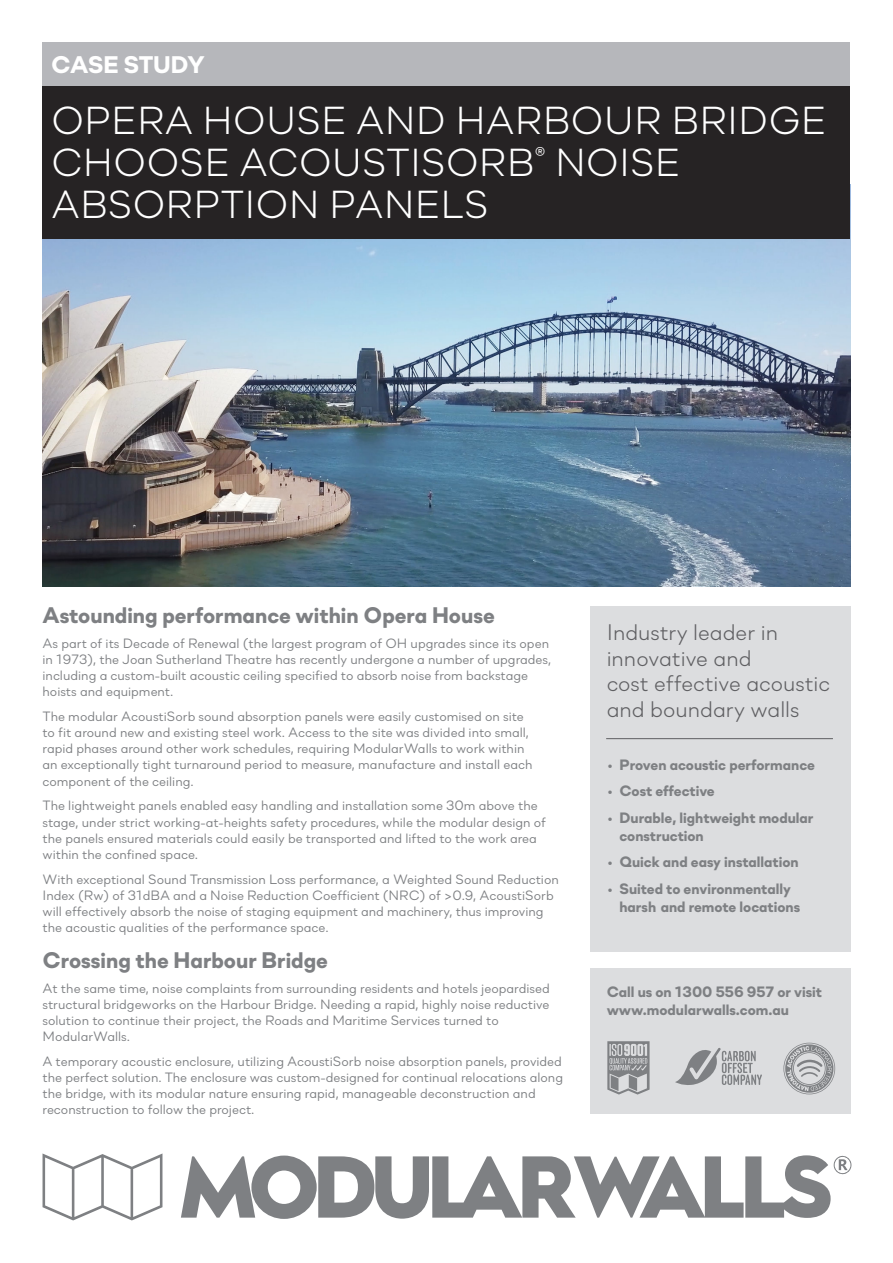
<style>
.page{position:relative;width:893px;height:1263px;background:#fff}
.page>*{position:absolute;margin:0;border:0;box-sizing:border-box;transform-origin:0 0}
.t1{font:300 39px/42px "Soin Sans Neue";color:#fff}
.t2{font:800 24px "Soin Sans Neue";letter-spacing:-.015em;color:#fff}
.t3{font:300 22.5px/25.5px "Soin Sans Neue";color:#5f5f62}
.t4{font:800 22.5px "Soin Sans Neue";color:#7e8083}
.t5{font:800 15px/18px "Soin Sans Neue";color:#7e8083}
.t6{font:13.5px/16.2px "Soin Sans Neue";color:#7e8083}
</style>
<div class="page">
<img style="left:43px;top:238px;width:807px;height:349px">
<div style="left:590px;top:606px;width:260px;height:346px;background:#dcdddf"></div>
<div style="left:590px;top:968px;width:260px;height:146px;background:#dcdddf"></div>
<div style="left:43px;top:85px;width:807px;height:153px;background:#262324"></div>
<div style="left:43px;top:43px;width:807px;height:43px;background:#b6b7bb"></div>
<svg style="left:783px;top:1043px;width:52px;height:51px"></svg>
<svg style="left:675px;top:1048px;width:87px;height:37px"></svg>
<svg style="left:607px;top:1041px;width:43px;height:53px"></svg>
<hr style="left:606px;top:738px;width:227px;height:1px;background:#5f5f62">
<svg style="left:43px;top:1153px;width:119px;height:67px"></svg>
<svg style="left:181px;top:1155px;width:670px;height:64px"></svg>
<h2 class="t2" style="left:51px;top:48px;width:155px">CASE STUDY</h2>
<h1 class="t1" style="left:51px;top:96px;width:777px">OPERA HOUSE AND HARBOUR BRIDGE<br>CHOOSE ACOUSTISORB<sup>®</sup> NOISE<br>ABSORPTION PANELS</h1>
<h3 class="t4" style="left:43px;top:599px;width:454px">Astounding performance within Opera House</h3>
<p class="t6" style="left:43px;top:633px;width:510px">As part of its Decade of Renewal (the largest program of OH upgrades since its open in 1973), the Joan Sutherland Theatre has recently undergone a number of upgrades, including a custom-built acoustic ceiling specified to absorb noise from backstage hoists and equipment.</p>
<p class="t6" style="left:43px;top:707px;width:491px">The modular AcoustiSorb sound absorption panels were easily customised on site to fit around new and existing steel work. Access to the site was divided into small, rapid phases around other work schedules, requiring ModularWalls to work within an exceptionally tight turnaround period to measure, manufacture and install each component of the ceiling.</p>
<p class="t6" style="left:43px;top:796px;width:505px">The lightweight panels enabled easy handling and installation some 30m above the stage, under strict working-at-heights safety procedures, while the modular design of the panels ensured materials could easily be transported and lifted to the work area within the confined space.</p>
<p class="t6" style="left:43px;top:870px;width:518px">With exceptional Sound Transmission Loss performance, a Weighted Sound Reduction Index (Rw) of 31dBA and a Noise Reduction Coefficient (NRC) of &gt;0.9, AcoustiSorb will effectively absorb the noise of staging equipment and machinery, thus improving the acoustic qualities of the performance space.</p>
<h3 class="t4" style="left:43px;top:944px;width:287px">Crossing the Harbour Bridge</h3>
<p class="t6" style="left:43px;top:978px;width:509px">At the same time, noise complaints from surrounding residents and hotels jeopardised structural bridgeworks on the Harbour Bridge. Needing a rapid, highly noise reductive solution to continue their project, the Roads and Maritime Services turned to ModularWalls.</p>
<p class="t6" style="left:43px;top:1052px;width:522px">A temporary acoustic enclosure, utilizing AcoustiSorb noise absorption panels, provided the perfect solution. The enclosure was custom-designed for continual relocations along the bridge, with its modular nature ensuring rapid, manageable deconstruction and reconstruction to follow the project.</p>
<h3 class="t3" style="left:607px;top:618px;width:225px">Industry leader in innovative and<br>cost effective acoustic and boundary walls</h3>
<p class="t5" style="left:607px;top:754px;width:210px">• Proven acoustic performance</p>
<p class="t5" style="left:607px;top:781px;width:110px">• Cost effective</p>
<p class="t5" style="left:619px;top:807px;width:196px;text-indent:-13px">• Durable, lightweight modular construction</p>
<p class="t5" style="left:607px;top:852px;width:193px">• Quick and easy installation</p>
<p class="t5" style="left:619px;top:878px;width:182px;text-indent:-13px">• Suited to environmentally harsh and remote locations</p>
<p class="t5" style="left:607px;top:982px;width:217px">Call us on 1300 556 957 or visit www.modularwalls.com.au</p>
</div>
